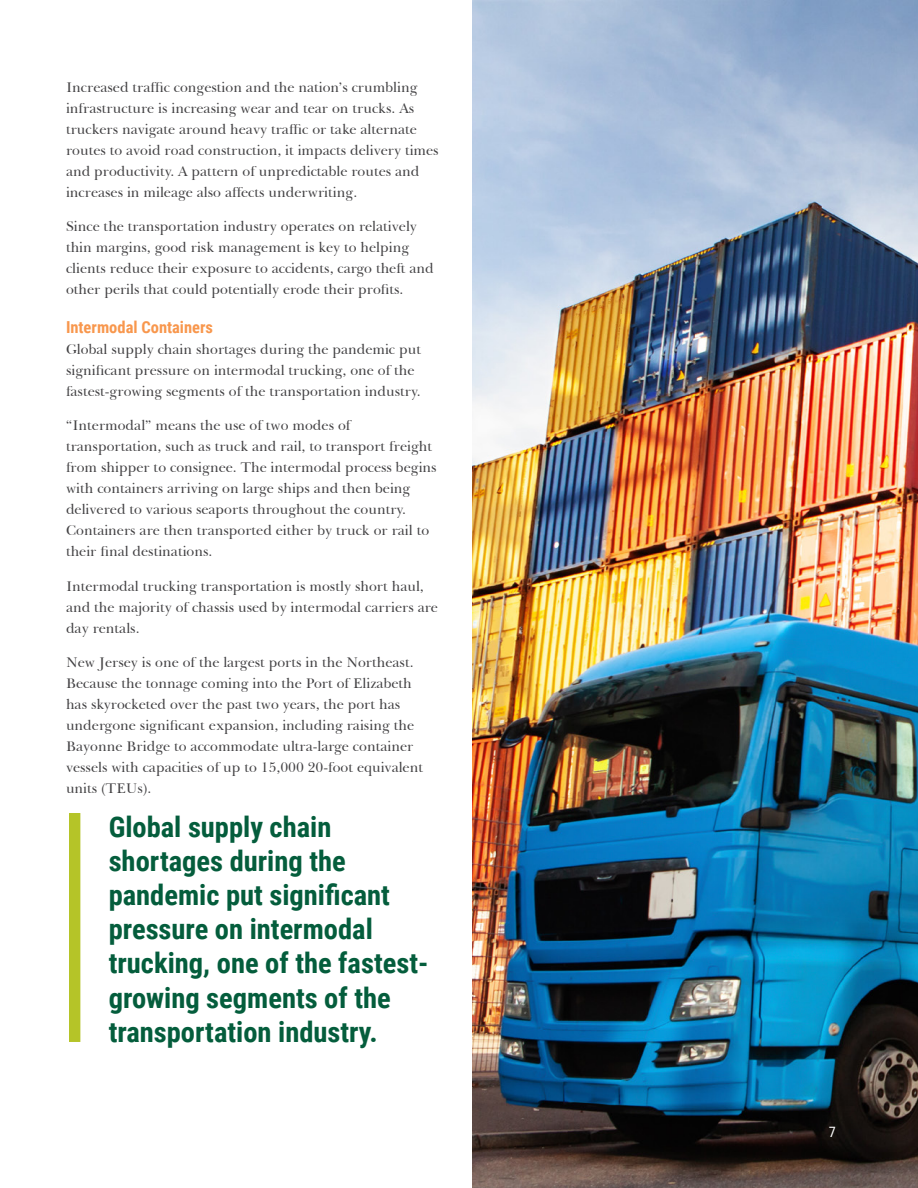
<style>
.page{position:relative;width:918px;height:1188px;background:#fff}
.page>*{position:absolute;margin:0;border:0;box-sizing:border-box;transform-origin:0 0}
.t1{font:700 28.5px/34.2px "Roboto Condensed";color:#045d3c}
.Subheader_2{font:700 16.5px "Roboto Condensed";color:#f8974d}
.Body_Text{font:14.25px/21px "Baskerville BT";color:#414042}
.t2{font:14.25px "Roboto Condensed";color:#fff}
</style>
<div class="page">
<img style="left:472px;top:0;width:446px;height:1188px">
<div style="left:69px;top:813px;width:11px;height:229px;background:#b5c428"></div>
<p class="Body_Text" style="left:66px;top:77px;width:374px">Increased traffic congestion and the nation’s crumbling infrastructure is increasing wear and tear on trucks. As truckers navigate around heavy traffic or take alternate routes to avoid road construction, it impacts delivery times and productivity. A pattern of unpredictable routes and increases in mileage also affects underwriting.</p>
<p class="Body_Text" style="left:66px;top:216px;width:369px">Since the transportation industry operates on relatively thin margins, good risk management is key to helping clients reduce their exposure to accidents, cargo theft and other perils that could potentially erode their profits.</p>
<p class="Subheader_2" style="left:66px;top:315px;width:149px">Intermodal Containers</p>
<p class="Body_Text" style="left:66px;top:338px;width:357px">Global supply chain shortages during the pandemic put significant pressure on intermodal trucking, one of the fastest-growing segments of the transportation industry.</p>
<p class="Body_Text" style="left:66px;top:415px;width:372px">“Intermodal” means the use of two modes of transportation, such as truck and rail, to transport freight from shipper to consignee. The intermodal process begins with containers arriving on large ships and then being delivered to various seaports throughout the country.<br>Containers are then transported either by truck or rail to their final destinations.</p>
<p class="Body_Text" style="left:66px;top:575px;width:374px">Intermodal trucking transportation is mostly short haul, and the majority of chassis used by intermodal carriers are day rentals.</p>
<p class="Body_Text" style="left:66px;top:652px;width:359px">New Jersey is one of the largest ports in the Northeast.<br>Because the tonnage coming into the Port of Elizabeth has skyrocketed over the past two years, the port has undergone significant expansion, including raising the Bayonne Bridge to accommodate ultra-large container vessels with capacities of up to 15,000 20-foot equivalent units (TEUs).</p>
<p class="t1" style="left:109px;top:808px;width:321px">Global supply chain shortages during the pandemic put significant pressure on intermodal trucking, one of the fastest&shy;growing segments of the transportation industry.</p>
<p class="t2" style="left:829px;top:1122px;width:9px">7</p>
</div>
